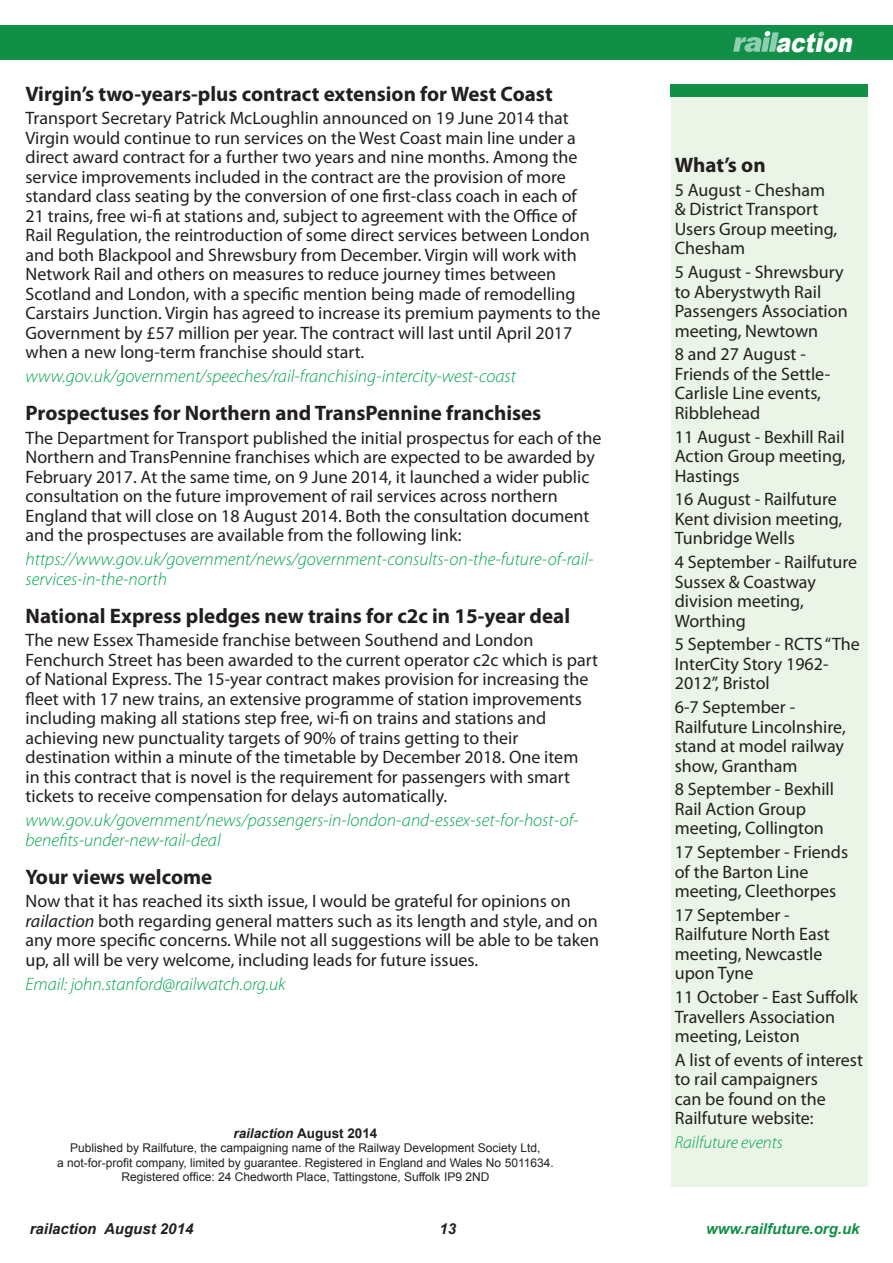
<style>
.page{position:relative;width:893px;height:1263px;background:#fff}
.page>*{position:absolute;margin:0;border:0;box-sizing:border-box;transform-origin:0 0}
.t1{font:italic 900 26.7px "Arial";color:#fff;scale:.81 1}
.t2{font:700 21px "Myriad Pro";color:#231f20}
.t3{font:18px/19.5px "Myriad Pro";color:#231f20}
.t4{font:italic 300 18px/19.5px "Myriad Pro";color:#00a54f}
.t5{font:italic 300 17.25px "Myriad Pro";color:#00a54f}
.t6{font:italic 700 15px "Arial";color:#231f20}
.t7{font:italic 700 15px "Arial";color:#128f47}
.t8{font:italic 700 13.5px "Arial";color:#231f20}
.t9{font:12px/14.4px "Arial";color:#231f20;text-align:center}
.s1{font-style:italic}
.s2{font-style:normal}
</style>
<div class="page">
<div style="left:0;top:25px;width:893px;height:34px;background:#128f47"></div>
<svg style="left:733px;top:31px;width:46px;height:21px"></svg>
<svg style="left:818px;top:32px;width:6px;height:5px"></svg>
<div style="left:670px;top:97px;width:197px;height:1089px;background:#eaf4e7"></div>
<div style="left:670px;top:84px;width:197px;height:13px;background:#128f47"></div>
<p class="t2" style="left:26px;top:80px;width:529px">Virgin’s two-years-plus contract extension for West Coast</p>
<p class="t3" style="left:26px;top:108px;width:576px">Transport Secretary Patrick McLoughlin announced on 19 June 2014 that Virgin would continue to run services on the West Coast main line under a direct award contract for a further two years and nine months. Among the service improvements included in the contract are the provision of more standard class seating by the conversion of one first-class coach in each of<br>21 trains, free wi-fi at stations and, subject to agreement with the Office of Rail Regulation, the reintroduction of some direct services between London and both Blackpool and Shrewsbury from December. Virgin will work with Network Rail and others on measures to reduce journey times between Scotland and London, with a specific mention being made of remodelling Carstairs Junction. Virgin has agreed to increase its premium payments to the Government by £57 million per year. The contract will last until April 2017 when a new long-term franchise should start.</p>
<p class="t4" style="left:26px;top:367px;width:492px">www.gov.uk/government/speeches/rail-franchising-intercity-west-coast</p>
<p class="t2" style="left:26px;top:399px;width:517px">Prospectuses for Northern and TransPennine franchises</p>
<p class="t3" style="left:26px;top:428px;width:577px">The Department for Transport published the initial prospectus for each of the Northern and TransPennine franchises which are expected to be awarded by February 2017. At the same time, on 9 June 2014, it launched a wider public consultation on the future improvement of rail services across northern England that will close on 18 August 2014. Both the consultation document and the prospectuses are available from the following link:</p>
<p class="t4" style="left:26px;top:550px;width:569px">https://www.gov.uk/government/news/government-consults-on-the-future-of-rail&shy;services-in-the-north</p>
<p class="t2" style="left:26px;top:602px;width:546px">National Express pledges new trains for c2c in 15-year deal</p>
<p class="t3" style="left:26px;top:630px;width:574px">The new Essex Thameside franchise between Southend and London Fenchurch Street has been awarded to the current operator c2c which is part of National Express. The 15-year contract makes provision for increasing the fleet with 17 new trains, an extensive programme of station improvements including making all stations step free, wi-fi on trains and stations and achieving new punctuality targets of 90% of trains getting to their destination within a minute of the timetable by December 2018. One item<br>in this contract that is novel is the requirement for passengers with smart tickets to receive compensation for delays automatically.</p>
<p class="t4" style="left:26px;top:811px;width:555px">www.gov.uk/government/news/passengers-in-london-and-essex-set-for-host-of&shy;benefits-under-new-rail-deal</p>
<p class="t2" style="left:26px;top:863px;width:188px">Your views welcome</p>
<p class="t3" style="left:26px;top:891px;width:575px">Now that it has reached its sixth issue, I would be grateful for opinions on <span class="s1">railaction</span> both regarding general matters such as its length and style, and on any more specific concerns. While not all suggestions will be able to be taken up, all will be very welcome, including leads for future issues.</p>
<p class="t4" style="left:26px;top:974px;width:262px">Email: john.stanford@railwatch.org.uk</p>
<p class="t8" style="left:233px;top:1124px;width:146px">railaction <span class="s2">August 2014</span></p>
<p class="t9" style="left:57px;top:1141px;width:498px">Published by Railfuture, the campaigning name of the Railway Development Society Ltd,<br>a not-for-profit company, limited by guarantee. Registered in England and Wales No 5011634.<br>Registered office: 24 Chedworth Place, Tattingstone, Suffolk IP9 2ND</p>
<h1 class="t1" style="left:775px;top:23px;width:104px">action</h1>
<p class="t2" style="left:675px;top:151px;width:92px">What’s on</p>
<p class="t3" style="left:675px;top:180px;width:164px">5 August - Chesham &amp; District Transport<br>Users Group meeting,<br>Chesham</p>
<p class="t3" style="left:675px;top:262px;width:174px">5 August - Shrewsbury to Aberystwyth Rail<br>Passengers Association meeting, Newtown</p>
<p class="t3" style="left:675px;top:344px;width:157px">8 and 27 August -<br>Friends of the Settle-<br>Carlisle Line events,<br>Ribblehead</p>
<p class="t3" style="left:675px;top:427px;width:172px;text-align:justify">11 August - Bexhill Rail Action Group meeting, Hastings</p>
<p class="t3" style="left:675px;top:489px;width:169px">16 August - Railfuture<br>Kent division meeting,<br>Tunbridge Wells</p>
<p class="t3" style="left:675px;top:552px;width:184px">4 September - Railfuture<br>Sussex &amp; Coastway division meeting,<br>Worthing</p>
<p class="t3" style="left:675px;top:634px;width:187px">5 September - RCTS “The<br>InterCity Story 1962-<br>2012”, Bristol</p>
<p class="t3" style="left:675px;top:697px;width:172px">6-7 September -<br>Railfuture Lincolnshire, stand at model railway show, Grantham</p>
<p class="t3" style="left:675px;top:779px;width:161px">8 September - Bexhill<br>Rail Action Group meeting, Collington</p>
<p class="t3" style="left:675px;top:842px;width:175px">17 September - Friends of the Barton Line meeting, Cleethorpes</p>
<p class="t3" style="left:675px;top:905px;width:157px">17 September -<br>Railfuture North East meeting, Newcastle upon Tyne</p>
<p class="t3" style="left:675px;top:987px;width:185px">11 October - East Suffolk<br>Travellers Association meeting, Leiston</p>
<p class="t3" style="left:675px;top:1050px;width:190px">A list of events of interest to rail campaigners<br>can be found on the<br>Railfuture website:</p>
<p class="t5" style="left:675px;top:1133px;width:110px">Railfuture events</p>
<p class="t6" style="left:30px;top:1218px;width:165px">railaction August 2014</p>
<p class="t6" style="left:439px;top:1218px;width:18px">13</p>
<p class="t7" style="left:706px;top:1218px;width:155px">www.railfuture.org.uk</p>
</div>
